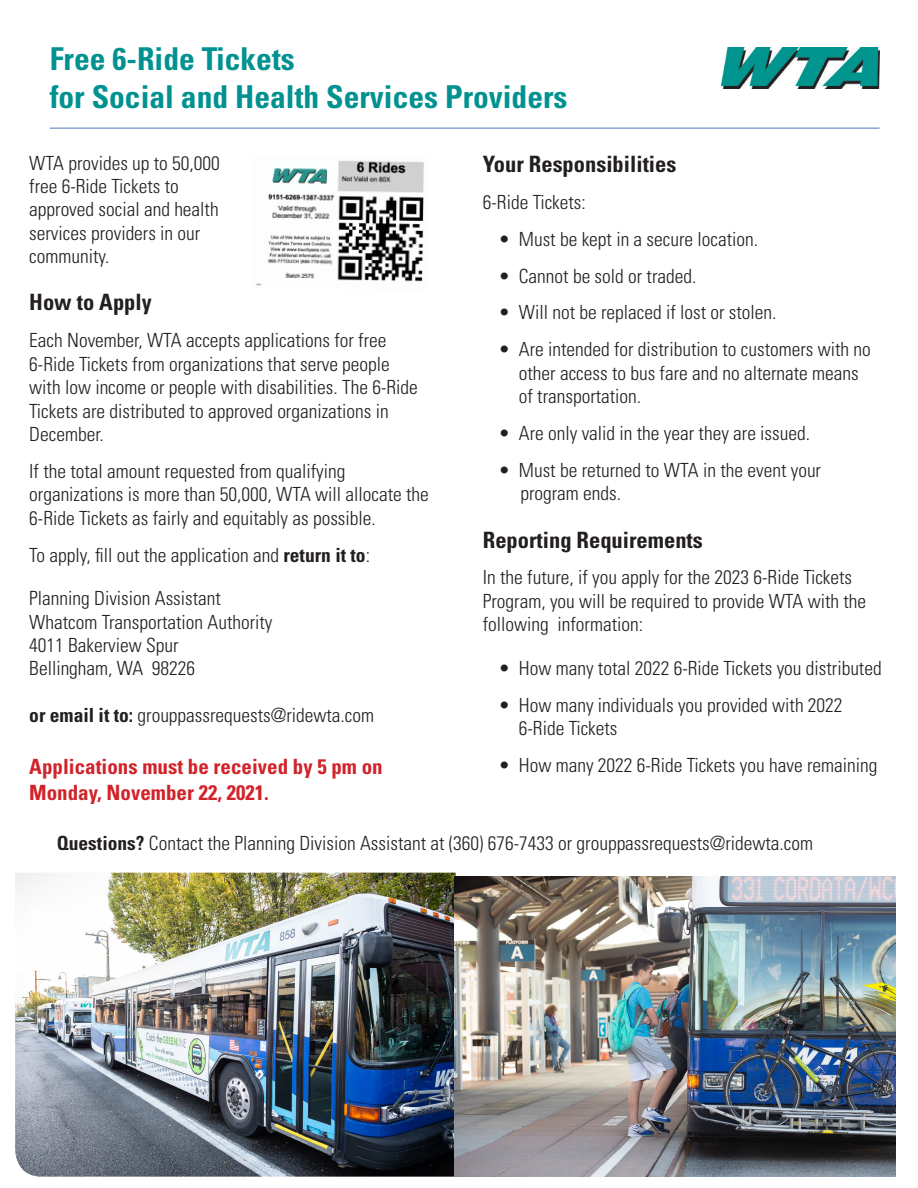
<style>
.page{position:relative;width:918px;height:1188px;background:#fff}
.page>*{position:absolute;margin:0;border:0;box-sizing:border-box;transform-origin:0 0}
.t1{font:700 condensed 31.5px "Univers LT Std";color:#009290}
.t2{font:700 condensed 22.5px "Univers LT Std";color:#231f20}
.t3{font:700 condensed 21px/25.2px "Univers LT Std";color:#d1232a}
.t4{font:300 condensed 19.5px/23.4px "Univers LT Std";color:#231f20}
.s1{font-weight:700}
</style>
<div class="page">
<hr style="left:50px;top:127px;width:830px;height:2px;background:#8ba4d4">
<img style="left:722px;top:48px;width:158px;height:41px">
<img style="left:256px;top:160px;width:168px;height:126px">
<img style="left:15px;top:873px;width:441px;height:304px">
<img style="left:454px;top:876px;width:441px;height:301px">
<p class="t1" style="left:50px;top:40px;width:247px">Free 6-Ride Tickets</p>
<p class="t1" style="left:50px;top:78px;width:519px">for Social and Health Services Providers</p>
<p class="t4" style="left:29px;top:151px;width:192px">WTA provides up to 50,000 free 6-Ride Tickets to approved social and health services providers in our community.</p>
<p class="t2" style="left:29px;top:289px;width:124px">How to Apply</p>
<p class="t4" style="left:29px;top:329px;width:390px">Each November, WTA accepts applications for free 6-Ride Tickets from organizations that serve people with low income or people with disabilities. The 6-Ride Tickets are distributed to approved organizations in December.</p>
<p class="t4" style="left:29px;top:459px;width:401px">If the total amount requested from qualifying organizations is more than 50,000, WTA will allocate the<br>6-Ride Tickets as fairly and equitably as possible.</p>
<p class="t4" style="left:29px;top:543px;width:342px">To apply, fill out the application and <span class="s1">return it to</span>:</p>
<p class="t4" style="left:29px;top:587px;width:193px">Planning Division Assistant</p>
<p class="t4" style="left:29px;top:610px;width:245px">Whatcom Transportation Authority</p>
<p class="t4" style="left:29px;top:633px;width:151px">4011 Bakerview Spur</p>
<p class="t4" style="left:29px;top:657px;width:167px">Bellingham, WA 98226</p>
<p class="t4" style="left:29px;top:704px;width:346px"><span class="s1">or email it to:</span> grouppassrequests@ridewta.com</p>
<p class="t3" style="left:29px;top:754px;width:355px">Applications must be received by 5 pm on<br>Monday, November 22, 2021.</p>
<p class="t2" style="left:483px;top:150px;width:195px">Your Responsibilities</p>
<p class="t4" style="left:483px;top:190px;width:104px">6-Ride Tickets:</p>
<p class="t4" style="left:499px;top:227px;width:261px">• Must be kept in a secure location.</p>
<p class="t4" style="left:499px;top:264px;width:199px">• Cannot be sold or traded.</p>
<p class="t4" style="left:499px;top:301px;width:279px">• Will not be replaced if lost or stolen.</p>
<p class="t4" style="left:519px;top:338px;width:353px;text-indent:-20px">• Are intended for distribution to customers with no other access to bus fare and no alternate means of transportation.</p>
<p class="t4" style="left:499px;top:421px;width:313px">• Are only valid in the year they are issued.</p>
<p class="t4" style="left:520px;top:458px;width:302px;text-indent:-22px">• Must be returned to WTA in the event your program ends.</p>
<p class="t2" style="left:483px;top:526px;width:222px">Reporting Requirements</p>
<p class="t4" style="left:483px;top:566px;width:385px">In the future, if you apply for the 2023 6-Ride Tickets<br>Program, you will be required to provide WTA with the following information:</p>
<p class="t4" style="left:499px;top:656px;width:385px">• How many total 2022 6-Ride Tickets you distributed</p>
<p class="t4" style="left:519px;top:693px;width:325px;text-indent:-20px">• How many individuals you provided with 2022<br>6-Ride Tickets</p>
<p class="t4" style="left:499px;top:754px;width:380px">• How many 2022 6-Ride Tickets you have remaining</p>
<p class="t4" style="left:57px;top:832px;width:758px"><span class="s1">Questions?</span> Contact the Planning Division Assistant at (360) 676-7433 or grouppassrequests@ridewta.com</p>
</div>
